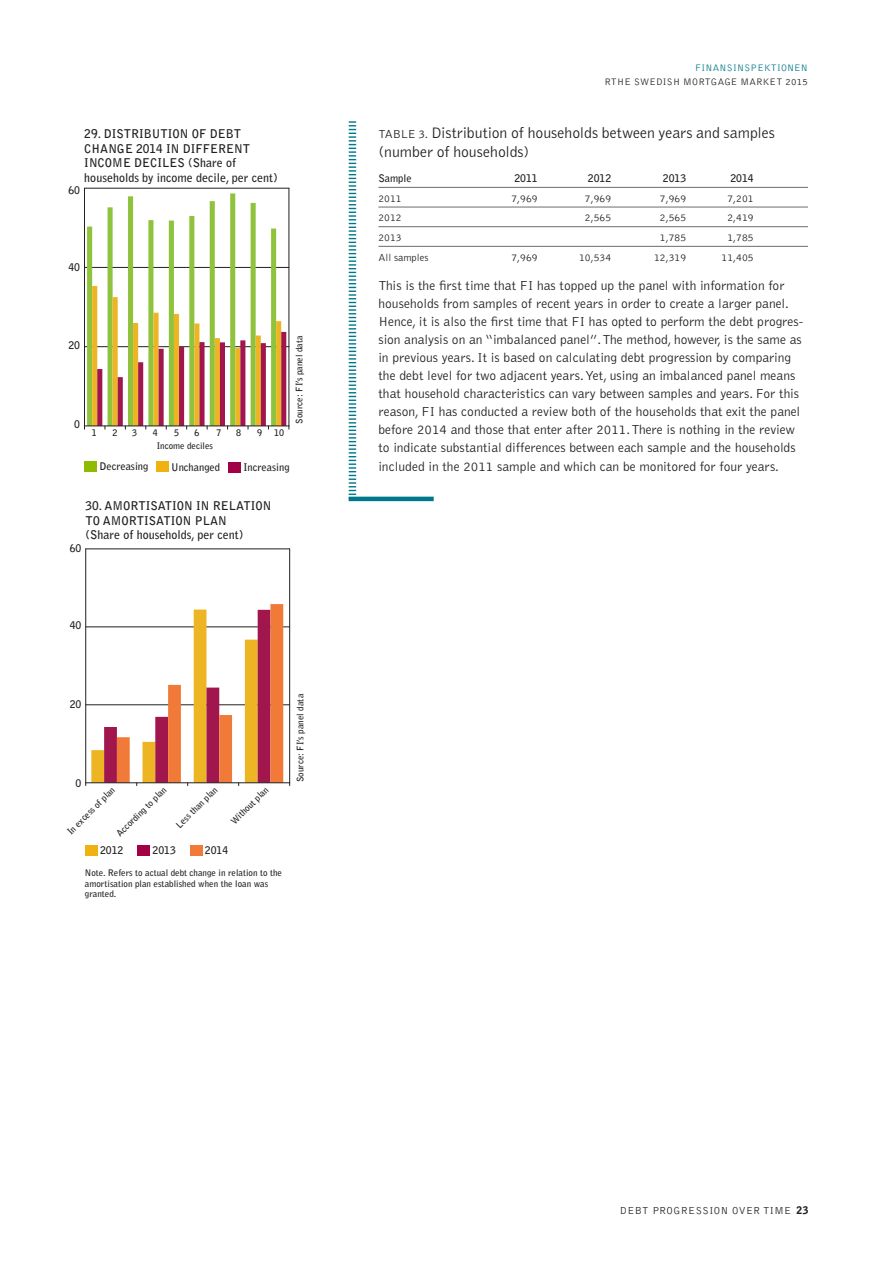
<style>
.page{position:relative;width:893px;height:1263px;background:#fff}
.page>*{position:absolute;margin:0;border:0;box-sizing:border-box;transform-origin:0 0}
._30_Tabellrubrik{font:300 15.75px/18.8px "Bell Gothic Std";color:#231f20}
._23_Faktatext_indrag{font:300 13.5px/18px "Bell Gothic Std";color:#231f20}
.t1{font:700 12px/14.4px "Bell Gothic Std";color:#231f20}
._31_Tabellstart{font:700 10.5px "Bell Gothic Std";color:#231f20}
._32_Tabellmitt{font:300 10.5px "Bell Gothic Std";color:#231f20}
._33_Tabellavslut{font:300 10.5px "Bell Gothic Std";color:#231f20}
._33_Tabellavslut-2{font:300 10.5px "Bell Gothic Std";letter-spacing:.04em;color:#231f20}
.t2{font:900 10.5px "Bell Gothic Std";color:#231f20}
.t3{font:300 9.75px "Bell Gothic Std";letter-spacing:.025em;color:#231f20}
.t4{font:300 9.75px "Bell Gothic Std";letter-spacing:.025em;color:#00788b}
.t5{font:700 9px/10.8px "Bell Gothic Std";color:#231f20}
.s1{font-size:12px}
</style>
<div class="page">
<hr style="left:378px;top:187px;width:430px;height:1px;background:#6c6d70">
<hr style="left:378px;top:207px;width:430px;height:1px;background:#6c6d70">
<hr style="left:378px;top:226px;width:430px;height:1px;background:#6c6d70">
<hr style="left:378px;top:246px;width:430px;height:1px;background:#6c6d70">
<svg style="left:349px;top:121px;width:7px;height:376px"></svg>
<hr style="left:349px;top:497px;width:85px;height:4px;background:#00788b">
<hr style="left:84px;top:188px;width:205px;height:1px;background:#231f20">
<hr style="left:289px;top:188px;width:1px;height:238px;background:#231f20">
<hr style="left:84px;top:188px;width:1px;height:238px;background:#231f20">
<svg style="left:84px;top:193px;width:206px;height:236px"></svg>
<div style="left:156px;top:462px;width:13px;height:10px;background:#efb211"></div>
<div style="left:228px;top:462px;width:13px;height:10px;background:#a30146"></div>
<div style="left:84px;top:461px;width:13px;height:10px;background:#8dbb00"></div>
<div style="left:85px;top:845px;width:13px;height:10px;background:#efb211"></div>
<div style="left:137px;top:845px;width:13px;height:10px;background:#a30146"></div>
<div style="left:190px;top:845px;width:13px;height:10px;background:#f27a38"></div>
<hr style="left:86px;top:549px;width:204px;height:1px;background:#231f20">
<hr style="left:86px;top:627px;width:204px;height:1px;background:#231f20">
<hr style="left:86px;top:704px;width:204px;height:1px;background:#231f20">
<hr style="left:289px;top:549px;width:1px;height:234px;background:#231f20">
<hr style="left:85px;top:549px;width:1px;height:234px;background:#231f20">
<hr style="left:86px;top:782px;width:204px;height:1px;background:#231f20">
<svg style="left:85px;top:604px;width:198px;height:182px"></svg>
<p class="t1" style="left:84px;top:127px;width:195px">29. DISTRIBUTION OF DEBT<br>CHANGE 2014 IN DIFFERENT<br>INCOME DECILES (Share of households by income decile, per cent)</p>
<p class="_31_Tabellstart" style="left:68px;top:184px;width:13px">60</p>
<p class="_31_Tabellstart" style="left:68px;top:260px;width:13px">40</p>
<p class="_31_Tabellstart" style="left:68px;top:339px;width:13px">20</p>
<p class="_31_Tabellstart" style="left:74px;top:418px;width:7px">0</p>
<p class="t5" style="left:294px;top:424px;width:90px;rotate:-90deg">Source: FI’s panel data</p>
<p class="t5" style="left:92px;top:428px;width:7px">1</p>
<p class="t5" style="left:113px;top:428px;width:7px">2</p>
<p class="t5" style="left:132px;top:428px;width:7px">3</p>
<p class="t5" style="left:153px;top:428px;width:7px">4</p>
<p class="t5" style="left:174px;top:428px;width:7px">5</p>
<p class="t5" style="left:195px;top:428px;width:7px">6</p>
<p class="t5" style="left:217px;top:428px;width:7px">7</p>
<p class="t5" style="left:236px;top:428px;width:7px">8</p>
<p class="t5" style="left:257px;top:428px;width:7px">9</p>
<p class="t5" style="left:274px;top:428px;width:12px">10</p>
<p class="_31_Tabellstart" style="left:99px;top:460px;width:51px">Decreasing</p>
<p class="_31_Tabellstart" style="left:171px;top:461px;width:50px">Unchanged</p>
<p class="_31_Tabellstart" style="left:243px;top:461px;width:48px">Increasing</p>
<p class="t5" style="left:157px;top:440px;width:58px">Income deciles</p>
<p class="t1" style="left:86px;top:499px;width:187px">30. AMORTISATION IN RELATION<br>TO AMORTISATION PLAN<br>(Share of households, per cent)</p>
<p class="_31_Tabellstart" style="left:70px;top:542px;width:13px">60</p>
<p class="_31_Tabellstart" style="left:70px;top:619px;width:13px">40</p>
<p class="_31_Tabellstart" style="left:70px;top:698px;width:13px">20</p>
<p class="_31_Tabellstart" style="left:76px;top:776px;width:7px">0</p>
<p class="t5" style="left:65px;top:829px;width:65px;rotate:-45deg">In excess of plan</p>
<p class="t5" style="left:114px;top:831px;width:68px;rotate:-45deg">According to plan</p>
<p class="t5" style="left:174px;top:823px;width:56px;rotate:-45deg">Less than plan</p>
<p class="t5" style="left:229px;top:819px;width:50px;rotate:-45deg">Without plan</p>
<p class="_31_Tabellstart" style="left:100px;top:844px;width:25px">2012</p>
<p class="_31_Tabellstart" style="left:153px;top:844px;width:25px">2013</p>
<p class="_31_Tabellstart" style="left:205px;top:844px;width:25px">2014</p>
<p class="t5" style="left:85px;top:867px;width:199px">Note. Refers to actual debt change in relation to the amortisation plan established when the loan was granted.</p>
<p class="t5" style="left:295px;top:782px;width:90px;rotate:-90deg">Source: FI’s panel data</p>
<p class="t4" style="left:695px;top:63px;width:114px">FINANSINSPEKTIONEN</p>
<p class="t3" style="left:605px;top:76px;width:205px">RTHE SWEDISH MORTGAGE MARKET 2015</p>
<p class="_30_Tabellrubrik" style="left:378px;top:124px;width:398px"><span class="s1">TABLE 3.</span> Distribution of households between years and samples (number of households)</p>
<p class="_31_Tabellstart" style="left:378px;top:172px;width:35px">Sample</p>
<p class="_31_Tabellstart" style="left:514px;top:172px;width:25px">2011</p>
<p class="_31_Tabellstart" style="left:588px;top:172px;width:25px">2012</p>
<p class="_31_Tabellstart" style="left:663px;top:172px;width:25px">2013</p>
<p class="_31_Tabellstart" style="left:730px;top:172px;width:25px">2014</p>
<p class="_32_Tabellmitt" style="left:378px;top:192px;width:25px">2011</p>
<p class="_32_Tabellmitt" style="left:511px;top:192px;width:28px">7,969</p>
<p class="_32_Tabellmitt" style="left:585px;top:192px;width:28px">7,969</p>
<p class="_32_Tabellmitt" style="left:660px;top:192px;width:28px">7,969</p>
<p class="_32_Tabellmitt" style="left:727px;top:192px;width:28px">7,201</p>
<p class="_32_Tabellmitt" style="left:378px;top:212px;width:25px">2012</p>
<p class="_32_Tabellmitt" style="left:585px;top:212px;width:28px">2,565</p>
<p class="_32_Tabellmitt" style="left:660px;top:212px;width:28px">2,565</p>
<p class="_32_Tabellmitt" style="left:727px;top:212px;width:28px">2,419</p>
<p class="_32_Tabellmitt" style="left:378px;top:232px;width:25px">2013</p>
<p class="_32_Tabellmitt" style="left:660px;top:232px;width:28px">1,785</p>
<p class="_32_Tabellmitt" style="left:727px;top:232px;width:28px">1,785</p>
<p class="_33_Tabellavslut" style="left:378px;top:251px;width:52px">All samples</p>
<p class="_33_Tabellavslut" style="left:511px;top:251px;width:28px">7,969</p>
<p class="_33_Tabellavslut" style="left:579px;top:251px;width:34px">10,534</p>
<p class="_33_Tabellavslut" style="left:654px;top:251px;width:34px">12,319</p>
<p class="_33_Tabellavslut" style="left:722px;top:251px;width:34px">11,405</p>
<p class="_23_Faktatext_indrag" style="left:378px;top:277px;width:426px">This is the first time that FI has topped up the panel with information for households from samples of recent years in order to create a larger panel.<br>Hence, it is also the first time that FI has opted to perform the debt progres&shy;sion analysis on an “imbalanced panel”. The method, however, is the same as in previous years. It is based on calculating debt progression by comparing the debt level for two adjacent years. Yet, using an imbalanced panel means that household characteristics can vary between samples and years. For this reason, FI has conducted a review both of the households that exit the panel before 2014 and those that enter after 2011. There is nothing in the review to indicate substantial differences between each sample and the households included in the 2011 sample and which can be monitored for four years.</p>
<p class="t2" style="left:796px;top:1204px;width:14px">23</p>
<p class="_33_Tabellavslut-2" style="left:620px;top:1205px;width:173px">DEBT PROGRESSION OVER TIME</p>
</div>
